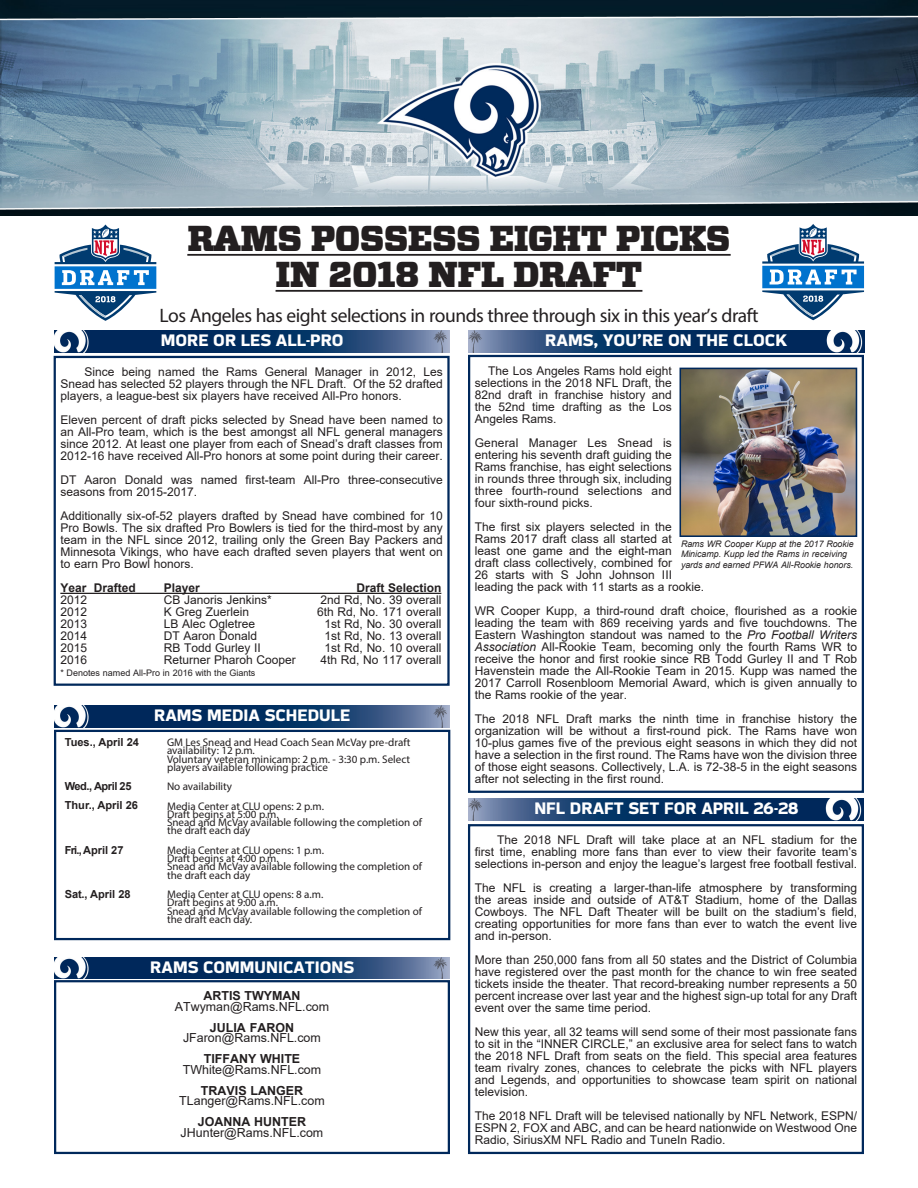
<style>
.page{position:relative;width:918px;height:1188px;background:#fff}
.page>*{position:absolute;margin:0;border:0;box-sizing:border-box;transform-origin:0 0}
.t1{font:900 36px "Vitesse";letter-spacing:-.02em;color:#231f20}
.t2{font:19.5px "Myriad Pro";letter-spacing:-.025em;color:#231f20}
.t3{font:700 16.65px "Endzone Sans";color:#fff}
.t4{font:700 16.5px "Endzone Sans";color:#fff}
.t5{font:12.45px "Arial";color:#231f20}
.t6{font:700 12.45px "Arial";color:#231f20}
.t7{font:12px/12px "Arial";color:#231f20;text-align:justify}
.t8{font:700 12px "Arial";color:#231f20}
.t9{font:11.1px/8.2px "Myriad Pro";color:#231f20}
.t10{font:700 11.1px "Arial";color:#231f20}
.t11{font:700 11.1px "Arial";letter-spacing:-.04em;color:#231f20}
.t12{font:italic 9px/10.8px "Arial";color:#231f20}
.t13{font:9px "Arial";color:#231f20}
.s1{font-style:italic}
</style>
<div class="page">
<div style="left:468px;top:824px;width:396px;height:330px;border:2px solid #00285b"></div>
<hr style="left:187px;top:254px;width:544px;height:2px;background:#231f20">
<hr style="left:276px;top:290px;width:366px;height:2px;background:#231f20">
<svg style="left:762px;top:224px;width:103px;height:97px"></svg>
<svg style="left:54px;top:224px;width:103px;height:97px"></svg>
<div style="left:468px;top:355px;width:396px;height:438px;border:2px solid #00285b"></div>
<hr style="left:60px;top:593px;width:381px;height:1px;background:#231f20">
<div style="left:54px;top:356px;width:396px;height:330px;border:2px solid #00285b"></div>
<img style="left:683px;top:371px;width:171px;height:163px">
<div style="left:680px;top:368px;width:177px;height:169px;border:2px solid #00285b"></div>
<img style="left:0;top:0;width:918px;height:216px">
<div style="left:54px;top:980px;width:396px;height:174px;border:2px solid #00285b"></div>
<div style="left:54px;top:730px;width:396px;height:210px;border:2px solid #00285b"></div>
<img style="left:468px;top:331px;width:396px;height:22px">
<img style="left:468px;top:799px;width:396px;height:22px">
<img style="left:54px;top:331px;width:396px;height:21px">
<img style="left:54px;top:705px;width:396px;height:22px">
<img style="left:54px;top:957px;width:396px;height:22px">
<p class="t1" style="left:187px;top:214px;width:545px">RAMS POSSESS EIGHT PICKS</p>
<p class="t1" style="left:276px;top:250px;width:368px">IN 2018 NFL DRAFT</p>
<p class="t2" style="left:159px;top:303px;width:600px">Los Angeles has eight selections in rounds three through six in this year’s draft</p>
<p class="t4" style="left:161px;top:331px;width:184px">MORE OR LES ALL-PRO</p>
<p class="t7" style="left:60px;top:366px;width:384px;text-indent:24px">Since being named the Rams General Manager in 2012, Les Snead has selected 52 players through the NFL Draft. Of the 52 drafted players, a league-best six players have received All-Pro honors.</p>
<p class="t7" style="left:60px;top:414px;width:384px">Eleven percent of draft picks selected by Snead have been named to an All-Pro team, which is the best amongst all NFL general managers since 2012. At least one player from each of Snead’s draft classes from 2012-16 have received All-Pro honors at some point during their career.</p>
<p class="t7" style="left:60px;top:474px;width:384px">DT Aaron Donald was named first-team All-Pro three-consecutive seasons from 2015-2017.</p>
<p class="t7" style="left:60px;top:510px;width:384px">Additionally six-of-52 players drafted by Snead have combined for 10<br>Pro Bowls. The six drafted Pro Bowlers is tied for the third-most by any team in the NFL since 2012, trailing only the Green Bay Packers and Minnesota Vikings, who have each drafted seven players that went on to earn Pro Bowl honors.</p>
<p class="t8" style="left:60px;top:579px;width:77px">Year Drafted</p>
<p class="t8" style="left:164px;top:579px;width:38px">Player</p>
<p class="t8" style="left:356px;top:579px;width:87px">Draft Selection</p>
<p class="t7" style="left:60px;top:594px;width:28px">2012</p>
<p class="t7" style="left:164px;top:594px;width:110px">CB Janoris Jenkins*</p>
<p class="t7" style="left:321px;top:594px;width:122px">2nd Rd, No. 39 overall</p>
<p class="t7" style="left:60px;top:606px;width:28px">2012</p>
<p class="t7" style="left:164px;top:606px;width:87px">K Greg Zuerlein</p>
<p class="t7" style="left:317px;top:606px;width:126px">6th Rd, No. 171 overall</p>
<p class="t7" style="left:60px;top:618px;width:28px">2013</p>
<p class="t7" style="left:164px;top:618px;width:93px">LB Alec Ogletree</p>
<p class="t7" style="left:325px;top:618px;width:118px">1st Rd, No. 30 overall</p>
<p class="t7" style="left:60px;top:630px;width:28px">2014</p>
<p class="t7" style="left:164px;top:630px;width:95px">DT Aaron Donald</p>
<p class="t7" style="left:325px;top:630px;width:118px">1st Rd, No. 13 overall</p>
<p class="t7" style="left:60px;top:642px;width:28px">2015</p>
<p class="t7" style="left:164px;top:642px;width:99px">RB Todd Gurley II</p>
<p class="t7" style="left:325px;top:642px;width:118px">1st Rd, No. 10 overall</p>
<p class="t7" style="left:60px;top:654px;width:28px">2016</p>
<p class="t7" style="left:164px;top:654px;width:134px">Returner Pharoh Cooper</p>
<p class="t7" style="left:321px;top:654px;width:122px">4th Rd, No 117 overall</p>
<p class="t13" style="left:60px;top:667px;width:197px">* Denotes named All-Pro in 2016 with the Giants</p>
<p class="t4" style="left:154px;top:706px;width:198px">RAMS MEDIA SCHEDULE</p>
<p class="t10" style="left:65px;top:734px;width:76px">Tues., April 24</p>
<p class="t9" style="left:167px;top:738px;width:245px">GM Les Snead and Head Coach Sean McVay pre-draft availability: 12 p.m.</p>
<p class="t9" style="left:167px;top:755px;width:245px">Voluntary veteran minicamp: 2 p.m. - 3:30 p.m. Select players available following practice</p>
<p class="t11" style="left:65px;top:778px;width:68px">Wed., April 25</p>
<p class="t9" style="left:167px;top:782px;width:67px">No availability</p>
<p class="t10" style="left:65px;top:798px;width:75px">Thur., April 26</p>
<p class="t9" style="left:167px;top:802px;width:158px">Media Center at CLU opens: 2 p.m.</p>
<p class="t9" style="left:167px;top:810px;width:113px">Draft begins at 5:00 p.m.</p>
<p class="t9" style="left:167px;top:818px;width:256px">Snead and McVay available following the completion of the draft each day</p>
<p class="t10" style="left:65px;top:842px;width:60px">Fri., April 27</p>
<p class="t9" style="left:167px;top:846px;width:158px">Media Center at CLU opens: 1 p.m.</p>
<p class="t9" style="left:167px;top:854px;width:113px">Draft begins at 4:00 p.m.</p>
<p class="t9" style="left:167px;top:862px;width:256px">Snead and McVay available following the completion of the draft each day</p>
<p class="t10" style="left:65px;top:886px;width:67px">Sat., April 28</p>
<p class="t9" style="left:167px;top:890px;width:158px">Media Center at CLU opens: 8 a.m.</p>
<p class="t9" style="left:167px;top:898px;width:113px">Draft begins at 9:00 a.m.</p>
<p class="t9" style="left:167px;top:907px;width:256px">Snead and McVay available following the completion of the draft each day.</p>
<p class="t4" style="left:150px;top:958px;width:205px">RAMS COMMUNICATIONS</p>
<p class="t6" style="left:203px;top:987px;width:99px">ARTIS TWYMAN</p>
<p class="t5" style="left:175px;top:998px;width:156px">ATwyman@Rams.NFL.com</p>
<p class="t6" style="left:210px;top:1019px;width:86px">JULIA FARON</p>
<p class="t5" style="left:183px;top:1029px;width:139px">JFaron@Rams.NFL.com</p>
<p class="t6" style="left:204px;top:1050px;width:98px">TIFFANY WHITE</p>
<p class="t5" style="left:183px;top:1061px;width:140px">TWhite@Rams.NFL.com</p>
<p class="t6" style="left:201px;top:1082px;width:104px">TRAVIS LANGER</p>
<p class="t5" style="left:179px;top:1092px;width:147px">TLanger@Rams.NFL.com</p>
<p class="t6" style="left:198px;top:1113px;width:110px">JOANNA HUNTER</p>
<p class="t5" style="left:181px;top:1124px;width:144px">JHunter@Rams.NFL.com</p>
<p class="t3" style="left:545px;top:331px;width:244px">RAMS, YOU’RE ON THE CLOCK</p>
<p class="t7" style="left:475px;top:365px;width:199px;text-indent:14px">The Los Angeles Rams hold eight selections in the 2018 NFL Draft, the 82nd draft in franchise history and the 52nd time drafting as the Los Angeles Rams.</p>
<p class="t7" style="left:475px;top:437px;width:199px">General Manager Les Snead is entering his seventh draft guiding the Rams franchise, has eight selections in rounds three through six, including three fourth-round selections and four sixth-round picks.</p>
<p class="t7" style="left:475px;top:521px;width:231px;text-align:left">The first six players selected in the Rams 2017 draft class all started at<br>least one game and the eight-man<br>draft class collectively, combined for<br>26 starts with S John Johnson III leading the pack with 11 starts as a rookie.</p>
<p class="t7" style="left:475px;top:605px;width:384px">WR Cooper Kupp, a third-round draft choice, flourished as a rookie leading the team with 869 receiving yards and five touchdowns. The Eastern Washington standout was named to the <span class="s1">Pro Football Writers Association</span> All-Rookie Team, becoming only the fourth Rams WR to receive the honor and first rookie since RB Todd Gurley II and T Rob Havenstein made the All-Rookie Team in 2015. Kupp was named the 2017 Carroll Rosenbloom Memorial Award, which is given annually to the Rams rookie of the year.</p>
<p class="t7" style="left:475px;top:713px;width:384px">The 2018 NFL Draft marks the ninth time in franchise history the organization will be without a first-round pick. The Rams have won 10-plus games five of the previous eight seasons in which they did not have a selection in the first round. The Rams have won the division three of those eight seasons. Collectively, L.A. is 72-38-5 in the eight seasons after not selecting in the first round.</p>
<p class="t12" style="left:681px;top:538px;width:174px">Rams WR Cooper Kupp at the 2017 Rookie<br>Minicamp. Kupp led the Rams in receiving yards and earned PFWA All-Rookie honors.</p>
<p class="t4" style="left:534px;top:799px;width:266px">NFL DRAFT SET FOR APRIL 26-28</p>
<p class="t7" style="left:475px;top:834px;width:384px;text-indent:22px">The 2018 NFL Draft will take place at an NFL stadium for the first time, enabling more fans than ever to view their favorite team’s selections in-person and enjoy the league’s largest free football festival.</p>
<p class="t7" style="left:475px;top:882px;width:384px">The NFL is creating a larger-than-life atmosphere by transforming the areas inside and outside of AT&amp;T Stadium, home of the Dallas Cowboys. The NFL Daft Theater will be built on the stadium’s field, creating opportunities for more fans than ever to watch the event live and in-person.</p>
<p class="t7" style="left:475px;top:954px;width:384px">More than 250,000 fans from all 50 states and the District of Columbia have registered over the past month for the chance to win free seated tickets inside the theater. That record-breaking number represents a 50 percent increase over last year and the highest sign-up total for any Draft event over the same time period.</p>
<p class="t7" style="left:475px;top:1026px;width:384px">New this year, all 32 teams will send some of their most passionate fans to sit in the “INNER CIRCLE,” an exclusive area for select fans to watch the 2018 NFL Draft from seats on the field. This special area features team rivalry zones, chances to celebrate the picks with NFL players and Legends, and opportunities to showcase team spirit on national television.</p>
<p class="t7" style="left:475px;top:1110px;width:384px">The 2018 NFL Draft will be televised nationally by NFL Network, ESPN/ ESPN 2, FOX and ABC, and can be heard nationwide on Westwood One Radio, SiriusXM NFL Radio and TuneIn Radio.</p>
</div>
